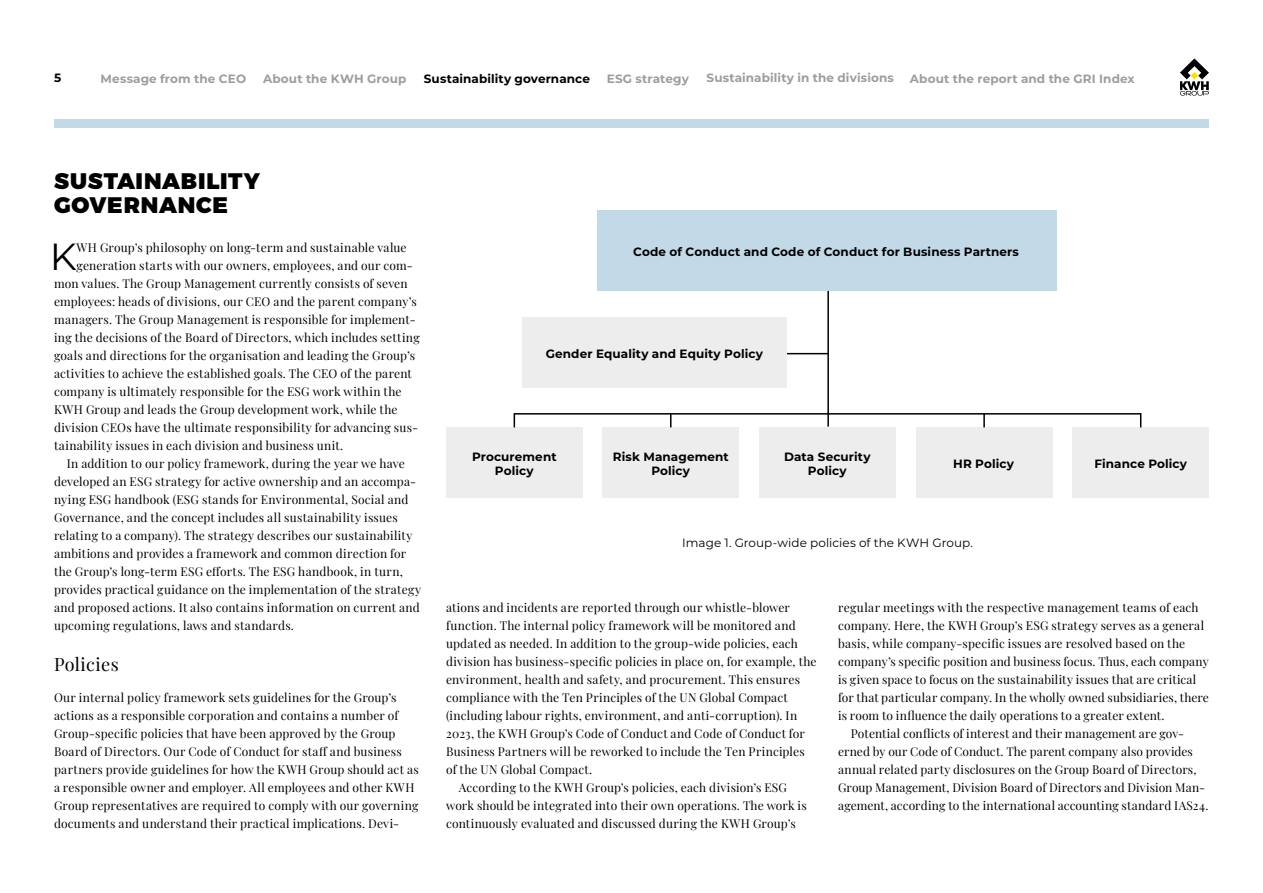
<style>
.page{position:relative;width:1263px;height:893px;background:#fff}
.page>*{position:absolute;margin:0;border:0;box-sizing:border-box;transform-origin:0 0}
.t1{font:37.65px "Montserrat";color:#000}
.t2{font:900 22.5px/24.3px "Montserrat";letter-spacing:.035em;color:#000}
.t3{font:18px "Playfair Display";letter-spacing:.025em;color:#000}
.t4{font:12px/18px "Playfair Display";letter-spacing:.015em;color:#000}
.t5{font:700 12px/13.5px "Montserrat";letter-spacing:.01em;color:#000;text-align:center}
.t6{font:700 12px "Montserrat";letter-spacing:.01em;color:#9d9d9c}
.t7{font:12px "Montserrat";letter-spacing:.005em;color:#000}
</style>
<div class="page">
<div style="left:54px;top:119px;width:1155px;height:9px;background:#c2d9e7"></div>
<svg style="left:1180px;top:58px;width:29px;height:38px"></svg>
<div style="left:597px;top:210px;width:460px;height:81px;background:#c2d9e7"></div>
<div style="left:446px;top:427px;width:137px;height:70px;background:#ededed"></div>
<div style="left:602px;top:427px;width:137px;height:70px;background:#ededed"></div>
<div style="left:759px;top:427px;width:137px;height:70px;background:#ededed"></div>
<div style="left:916px;top:427px;width:136px;height:70px;background:#ededed"></div>
<div style="left:1072px;top:427px;width:137px;height:70px;background:#ededed"></div>
<hr style="left:827px;top:291px;width:2px;height:136px;background:#000">
<hr style="left:786px;top:353px;width:42px;height:1px;background:#000">
<div style="left:522px;top:317px;width:265px;height:71px;background:#ededed"></div>
<svg style="left:983px;top:416px;width:2px;height:9px"></svg>
<div style="left:514px;top:413px;width:627px;height:15px;border:2px solid #000"></div>
<p class="t5" style="left:54px;top:70px;width:9px">5</p>
<p class="t6" style="left:101px;top:70px;width:147px">Message from the CEO</p>
<p class="t6" style="left:263px;top:70px;width:145px">About the KWH Group</p>
<p class="t5" style="left:424px;top:71px;width:168px">Sustainability governance</p>
<p class="t6" style="left:607px;top:70px;width:84px">ESG strategy</p>
<p class="t6" style="left:707px;top:69px;width:189px">Sustainability in the divisions</p>
<p class="t6" style="left:910px;top:70px;width:226px">About the report and the GRI Index</p>
<h2 class="t2" style="left:54px;top:169px;width:207px">SUSTAINABILITY<br>GOVERNANCE</h2>
<h1 class="t1" style="left:50px;top:231px;width:28px">K</h1>
<p class="t4" style="left:77px;top:237px;width:332px">WH Group’s philosophy on long-term and sustainable value</p>
<p class="t4" style="left:77px;top:255px;width:338px">generation starts with our owners, employees, and our com-</p>
<p class="t4" style="left:54px;top:273px;width:355px">mon values. The Group Management currently consists of seven</p>
<p class="t4" style="left:54px;top:291px;width:364px">employees: heads of divisions, our CEO and the parent company’s</p>
<p class="t4" style="left:54px;top:309px;width:363px">managers. The Group Management is responsible for implement-</p>
<p class="t4" style="left:54px;top:327px;width:367px">ing the decisions of the Board of Directors, which includes setting</p>
<p class="t4" style="left:54px;top:345px;width:363px">goals and directions for the organisation and leading the Group’s</p>
<p class="t4" style="left:54px;top:363px;width:359px">activities to achieve the established goals. The CEO of the parent</p>
<p class="t4" style="left:54px;top:381px;width:349px">company is ultimately responsible for the ESG work within the</p>
<p class="t4" style="left:54px;top:399px;width:345px">KWH Group and leads the Group development work, while the</p>
<p class="t4" style="left:54px;top:417px;width:366px">division CEOs have the ultimate responsibility for advancing sus-</p>
<p class="t4" style="left:54px;top:435px;width:291px">tainability issues in each division and business unit.</p>
<p class="t4" style="left:67px;top:453px;width:340px">In addition to our policy framework, during the year we have</p>
<p class="t4" style="left:54px;top:471px;width:364px">developed an ESG strategy for active ownership and an accompa-</p>
<p class="t4" style="left:54px;top:489px;width:356px">nying ESG handbook (ESG stands for Environmental, Social and</p>
<p class="t4" style="left:54px;top:507px;width:345px">Governance, and the concept includes all sustainability issues</p>
<p class="t4" style="left:54px;top:525px;width:360px">relating to a company). The strategy describes our sustainability</p>
<p class="t4" style="left:54px;top:543px;width:354px">ambitions and provides a framework and common direction for</p>
<p class="t4" style="left:54px;top:561px;width:350px">the Group’s long-term ESG efforts. The ESG handbook, in turn,</p>
<p class="t4" style="left:54px;top:579px;width:369px">provides practical guidance on the implementation of the strategy</p>
<p class="t4" style="left:54px;top:597px;width:367px">and proposed actions. It also contains information on current and</p>
<p class="t4" style="left:54px;top:615px;width:241px">upcoming regulations, laws and standards.</p>
<h3 class="t3" style="left:54px;top:650px;width:66px">Policies</h3>
<p class="t4" style="left:54px;top:687px;width:366px">Our internal policy framework sets guidelines for the Group’s actions as a responsible corporation and contains a number of Group-specific policies that have been approved by the Group Board of Directors. Our Code of Conduct for staff and business partners provide guidelines for how the KWH Group should act as a responsible owner and employer. All employees and other KWH Group representatives are required to comply with our governing documents and understand their practical implications. Devi-</p>
<p class="t5" style="left:633px;top:245px;width:387px">Code of Conduct and Code of Conduct for Business Partners</p>
<p class="t5" style="left:546px;top:347px;width:219px">Gender Equality and Equity Policy</p>
<p class="t5" style="left:472px;top:450px;width:86px">Procurement<br>Policy</p>
<p class="t5" style="left:613px;top:450px;width:117px">Risk Management<br>Policy</p>
<p class="t5" style="left:784px;top:450px;width:88px">Data Security<br>Policy</p>
<p class="t5" style="left:953px;top:456px;width:62px">HR Policy</p>
<p class="t5" style="left:1094px;top:456px;width:94px">Finance Policy</p>
<p class="t7" style="left:682px;top:535px;width:292px">Image 1. Group-wide policies of the KWH Group.</p>
<p class="t4" style="left:446px;top:597px;width:345px">ations and incidents are reported through our whistle-blower</p>
<p class="t4" style="left:446px;top:615px;width:351px">function. The internal policy framework will be monitored and</p>
<p class="t4" style="left:446px;top:633px;width:353px">updated as needed. In addition to the group-wide policies, each</p>
<p class="t4" style="left:446px;top:651px;width:372px">division has business-specific policies in place on, for example, the</p>
<p class="t4" style="left:446px;top:669px;width:355px">environment, health and safety, and procurement. This ensures</p>
<p class="t4" style="left:446px;top:687px;width:343px">compliance with the Ten Principles of the UN Global Compact</p>
<p class="t4" style="left:446px;top:705px;width:353px">(including labour rights, environment, and anti-corruption). In</p>
<p class="t4" style="left:446px;top:723px;width:360px">2023, the KWH Group’s Code of Conduct and Code of Conduct for</p>
<p class="t4" style="left:446px;top:741px;width:360px">Business Partners will be reworked to include the Ten Principles</p>
<p class="t4" style="left:446px;top:759px;width:148px">of the UN Global Compact.</p>
<p class="t4" style="left:459px;top:777px;width:330px">According to the KWH Group’s policies, each division’s ESG</p>
<p class="t4" style="left:446px;top:795px;width:362px">work should be integrated into their own operations. The work is</p>
<p class="t4" style="left:446px;top:813px;width:351px">continuously evaluated and discussed during the KWH Group’s</p>
<p class="t4" style="left:838px;top:597px;width:362px">regular meetings with the respective management teams of each</p>
<p class="t4" style="left:838px;top:615px;width:368px">company. Here, the KWH Group’s ESG strategy serves as a general</p>
<p class="t4" style="left:838px;top:633px;width:349px">basis, while company-specific issues are resolved based on the</p>
<p class="t4" style="left:838px;top:651px;width:372px">company’s specific position and business focus. Thus, each company</p>
<p class="t4" style="left:838px;top:669px;width:360px">is given space to focus on the sustainability issues that are critical</p>
<p class="t4" style="left:838px;top:687px;width:372px">for that particular company. In the wholly owned subsidiaries, there</p>
<p class="t4" style="left:838px;top:705px;width:328px">is room to influence the daily operations to a greater extent.</p>
<p class="t4" style="left:851px;top:723px;width:335px">Potential conflicts of interest and their management are gov-</p>
<p class="t4" style="left:838px;top:741px;width:356px">erned by our Code of Conduct. The parent company also provides</p>
<p class="t4" style="left:838px;top:759px;width:360px">annual related party disclosures on the Group Board of Directors,</p>
<p class="t4" style="left:838px;top:777px;width:368px">Group Management, Division Board of Directors and Division Man-</p>
<p class="t4" style="left:838px;top:795px;width:372px">agement, according to the international accounting standard IAS24.</p>
</div>
